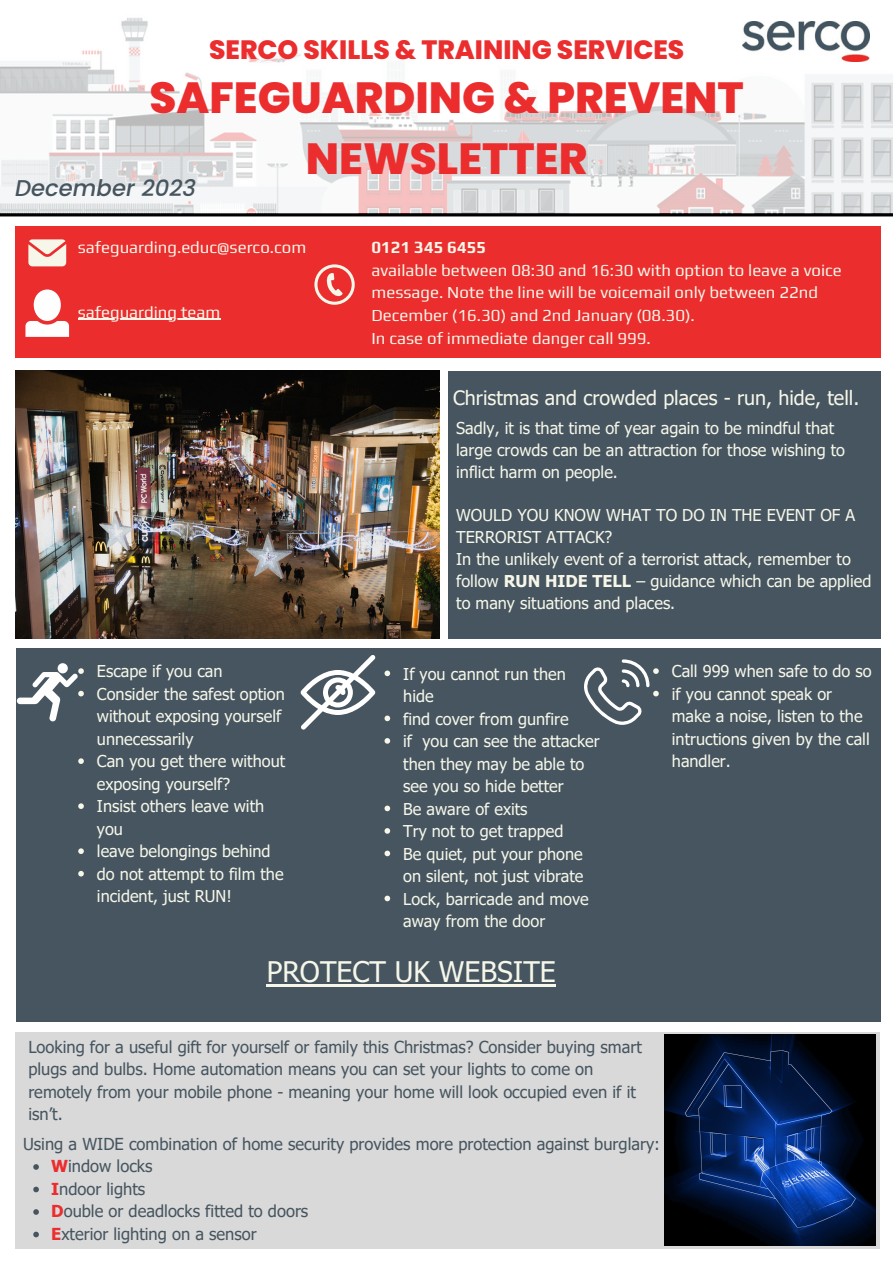
<style>
.page{position:relative;width:893px;height:1264px;background:#fff}
.page>*{position:absolute;margin:0;border:0;box-sizing:border-box;transform-origin:0 0}
.t1{font:800 43.5px/60.6px "Poppins";color:#eb2d2e;text-align:center}
.t2{font:28.35px "Tahoma";color:#f6f6e9}
.t3{font:800 26.55px "Poppins";color:#eb2d2e}
.t4{font:italic 500 22.8px "Poppins";color:#46555f}
.t5{font:19.8px "Tahoma";color:#f6f6e9}
.t6{font:600 19.8px "Poppins";color:#f6f6e9}
.t7{font:16.8px/22.5px "Play";color:#f6f6e9}
.t8{font:700 16.8px "Play";color:#f6f6e9}
.t9{font:16.5px/22.5px "Tahoma";color:#46555f}
.t10{font:16.35px/22.5px "Tahoma";color:#f6f6e9}
.s1{font-weight:700}
.s2{font-weight:700;color:#eb2d2e}
</style>
<div class="page">
<div style="left:448px;top:370px;width:432px;height:268px;background:#46555f"></div>
<div style="left:15px;top:226px;width:865px;height:132px;background:#eb2d2e"></div>
<hr style="left:0;top:213px;width:892px;height:3px;background:#000">
<img style="left:0;top:18px;width:892px;height:195px">
<svg style="left:28px;top:239px;width:38px;height:27px"></svg>
<svg style="left:314px;top:264px;width:41px;height:41px"></svg>
<img style="left:742px;top:22px;width:127px;height:39px">
<svg style="left:25px;top:321px;width:44px;height:16px"></svg>
<div style="left:34px;top:289px;width:27px;height:32px;background:#fdfefd;border-radius:50%"></div>
<img style="left:15px;top:370px;width:424px;height:268px">
<div style="left:16px;top:648px;width:864px;height:373px;background:#46555f"></div>
<div style="left:58px;top:663px;width:10px;height:10px;background:#fdfefd;border-radius:50%"></div>
<svg style="left:300px;top:655px;width:75px;height:75px"></svg>
<div style="left:16px;top:1031px;width:864px;height:217px;background:#d9d9d9"></div>
<img style="left:664px;top:1034px;width:211px;height:211px">
<hr style="left:78px;top:319px;width:142px;height:1px;background:#f6f6e9">
<svg style="left:17px;top:668px;width:67px;height:53px"></svg>
<svg style="left:78px;top:758px;width:6px;height:6px"></svg>
<svg style="left:78px;top:803px;width:6px;height:6px"></svg>
<svg style="left:78px;top:848px;width:6px;height:6px"></svg>
<svg style="left:78px;top:870px;width:6px;height:6px"></svg>
<svg style="left:384px;top:670px;width:6px;height:6px"></svg>
<svg style="left:384px;top:715px;width:6px;height:6px"></svg>
<svg style="left:384px;top:738px;width:6px;height:5px"></svg>
<svg style="left:384px;top:805px;width:6px;height:6px"></svg>
<svg style="left:384px;top:828px;width:6px;height:5px"></svg>
<svg style="left:384px;top:850px;width:6px;height:6px"></svg>
<svg style="left:384px;top:895px;width:6px;height:6px"></svg>
<svg style="left:584px;top:659px;width:74px;height:66px"></svg>
<hr style="left:267px;top:984px;width:288px;height:2px;background:#f6f6e9">
<svg style="left:33px;top:1164px;width:6px;height:5px"></svg>
<svg style="left:33px;top:1186px;width:6px;height:6px"></svg>
<svg style="left:33px;top:1209px;width:6px;height:5px"></svg>
<svg style="left:33px;top:1231px;width:6px;height:6px"></svg>
<p class="t3" style="left:209px;top:31px;width:476px">SERCO SKILLS &amp; TRAINING SERVICES</p>
<p class="t1" style="left:150px;top:68px;width:595px">SAFEGUARDING &amp; PREVENT<br>NEWSLETTER</p>
<p class="t4" style="left:15px;top:172px;width:182px">December 2023</p>
<p class="t7" style="left:78px;top:236px;width:230px">safeguarding.educ@serco.com</p>
<p class="t8" style="left:371px;top:238px;width:116px">0121 345 6455</p>
<p class="t7" style="left:371px;top:259px;width:472px">available between 08:30 and 16:30 with option to leave a voice message. Note the line will be voicemail only between 22nd<br>December (16.30) and 2nd January (08.30).</p>
<p class="t7" style="left:371px;top:326px;width:281px">In case of immediate danger call 999.</p>
<p class="t7" style="left:78px;top:300px;width:144px">safeguarding team</p>
<p class="t5" style="left:453px;top:385px;width:408px">Christmas and crowded places - run, hide, tell.</p>
<p class="t10" style="left:97px;top:659px;width:127px">Escape if you can</p>
<p class="t10" style="left:97px;top:682px;width:189px">Consider the safest option without exposing yourself unnecessarily</p>
<p class="t10" style="left:97px;top:749px;width:190px">Can you get there without exposing yourself?</p>
<p class="t10" style="left:97px;top:794px;width:169px">Insist others leave with you</p>
<p class="t10" style="left:97px;top:839px;width:175px">leave belongings behind</p>
<p class="t10" style="left:97px;top:862px;width:188px">do not attempt to film the incident, just RUN!</p>
<p class="t6" style="left:89px;top:686px;width:151px">MEET THE TEAM</p>
<p class="t10" style="left:456px;top:416px;width:390px;line-height:21.9px">Sadly, it is that time of year again to be mindful that large crowds can be an attraction for those wishing to inflict harm on people.</p>
<p class="t10" style="left:456px;top:504px;width:400px;line-height:21.9px">WOULD YOU KNOW WHAT TO DO IN THE EVENT OF A<br>TERRORIST ATTACK?</p>
<p class="t10" style="left:456px;top:547px;width:416px;line-height:21.9px">In the unlikely event of a terrorist attack, remember to follow <span class="s1">RUN HIDE TELL</span> – guidance which can be applied to many situations and places.</p>
<p class="t10" style="left:403px;top:661px;width:164px">If you cannot run then hide</p>
<p class="t10" style="left:403px;top:706px;width:167px">find cover from gunfire</p>
<p class="t10" style="left:403px;top:729px;width:198px">if you can see the attacker then they may be able to see you so hide better</p>
<p class="t10" style="left:403px;top:796px;width:126px">Be aware of exits</p>
<p class="t10" style="left:403px;top:819px;width:162px">Try not to get trapped</p>
<p class="t10" style="left:403px;top:841px;width:182px">Be quiet, put your phone on silent, not just vibrate</p>
<p class="t10" style="left:403px;top:886px;width:187px">Lock, barricade and move away from the door</p>
<p class="t10" style="left:671px;top:659px;width:201px">Call 999 when safe to do so</p>
<p class="t10" style="left:671px;top:682px;width:199px">if you cannot speak or make a noise, listen to the intructions given by the call handler.</p>
<p class="t2" style="left:267px;top:954px;width:290px">PROTECT UK WEBSITE</p>
<p class="t9" style="left:28px;top:1034px;width:615px">Looking for a useful gift for yourself or family this Christmas? Consider buying smart plugs and bulbs. Home automation means you can set your lights to come on remotely from your mobile phone - meaning your home will look occupied even if it isn’t.</p>
<p class="t9" style="left:23px;top:1131px;width:638px">Using a WIDE combination of home security provides more protection against burglary:</p>
<p class="t9" style="left:51px;top:1154px;width:103px"><span class="s2">W</span>indow locks</p>
<p class="t9" style="left:51px;top:1176px;width:96px"><span class="s2">I</span>ndoor lights</p>
<p class="t9" style="left:51px;top:1199px;width:258px"><span class="s2">D</span>ouble or deadlocks fitted to doors</p>
<p class="t9" style="left:51px;top:1221px;width:207px"><span class="s2">E</span>xterior lighting on a sensor</p>
</div>
